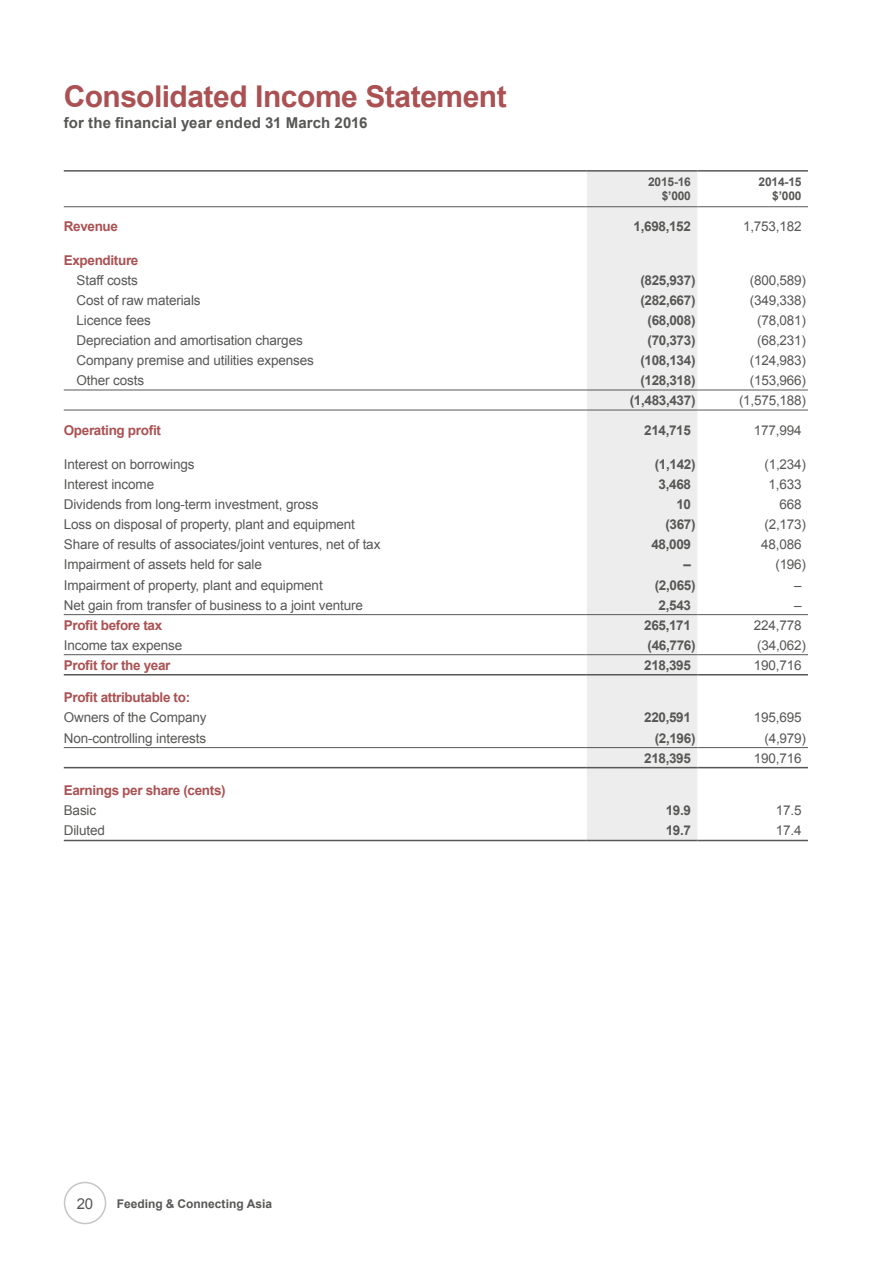
<style>
.page{position:relative;width:893px;height:1263px;background:#fff}
.page>*{position:absolute;margin:0;border:0;box-sizing:border-box;transform-origin:0 0}
.t1{font:700 30px "Arial";letter-spacing:-.015em;color:#ab5153}
.t2{font:700 15px "Arial";letter-spacing:.01em;color:#575756}
.t3{font:15px "Arial";color:#575756}
.t4{font:13.5px "Arial";letter-spacing:-.01em;color:#575756}
.t5{font:700 13.5px "Arial";letter-spacing:-.025em;color:#575756}
.t6{font:700 13.5px "Arial";letter-spacing:-.025em;color:#ab5153}
.t7{font:700 12px/14.4px "Arial";letter-spacing:-.005em;color:#575756;text-align:right}
</style>
<div class="page">
<div style="left:587px;top:172px;width:110px;height:668px;background:#ededed"></div>
<hr style="left:64px;top:390px;width:523px;height:1px;background:#575756">
<hr style="left:587px;top:390px;width:110px;height:1px;background:#575756">
<hr style="left:697px;top:390px;width:111px;height:1px;background:#575756">
<hr style="left:64px;top:410px;width:523px;height:1px;background:#575756">
<hr style="left:587px;top:410px;width:110px;height:1px;background:#575756">
<hr style="left:697px;top:410px;width:111px;height:1px;background:#575756">
<hr style="left:64px;top:614px;width:523px;height:1px;background:#575756">
<hr style="left:587px;top:614px;width:110px;height:1px;background:#575756">
<hr style="left:697px;top:614px;width:111px;height:1px;background:#575756">
<hr style="left:64px;top:654px;width:523px;height:1px;background:#575756">
<hr style="left:587px;top:654px;width:110px;height:1px;background:#575756">
<hr style="left:697px;top:654px;width:111px;height:1px;background:#575756">
<hr style="left:64px;top:747px;width:523px;height:1px;background:#575756">
<hr style="left:587px;top:747px;width:110px;height:1px;background:#575756">
<hr style="left:697px;top:747px;width:111px;height:1px;background:#575756">
<hr style="left:64px;top:170px;width:523px;height:2px;background:#575756">
<hr style="left:587px;top:170px;width:110px;height:2px;background:#575756">
<hr style="left:697px;top:170px;width:111px;height:2px;background:#575756">
<hr style="left:64px;top:840px;width:523px;height:1px;background:#575756">
<hr style="left:587px;top:840px;width:110px;height:1px;background:#575756">
<hr style="left:697px;top:840px;width:111px;height:1px;background:#575756">
<hr style="left:64px;top:674px;width:523px;height:1px;background:#575756">
<hr style="left:587px;top:674px;width:110px;height:1px;background:#575756">
<hr style="left:697px;top:674px;width:111px;height:1px;background:#575756">
<hr style="left:64px;top:767px;width:523px;height:1px;background:#575756">
<hr style="left:587px;top:767px;width:110px;height:1px;background:#575756">
<hr style="left:697px;top:767px;width:111px;height:1px;background:#575756">
<hr style="left:64px;top:206px;width:523px;height:1px;background:#575756">
<hr style="left:587px;top:206px;width:110px;height:1px;background:#575756">
<hr style="left:697px;top:206px;width:111px;height:1px;background:#575756">
<div style="left:64px;top:1182px;width:42px;height:42px;border:2px solid #c6c6c6;border-radius:50%"></div>
<h1 class="t1" style="left:64px;top:76px;width:444px">Consolidated Income Statement</h1>
<p class="t2" style="left:64px;top:113px;width:305px">for the financial year ended 31 March 2016</p>
<p class="t7" style="left:648px;top:175px;width:44px">2015-16 $’000</p>
<p class="t7" style="left:759px;top:175px;width:44px">2014-15 $’000</p>
<p class="t6" style="left:64px;top:217px;width:56px">Revenue</p>
<p class="t5" style="left:634px;top:217px;width:59px">1,698,152</p>
<p class="t4" style="left:743px;top:217px;width:60px">1,753,182</p>
<p class="t6" style="left:64px;top:251px;width:76px">Expenditure</p>
<p class="t4" style="left:77px;top:271px;width:63px">Staff costs</p>
<p class="t5" style="left:640px;top:271px;width:57px">(825,937)</p>
<p class="t4" style="left:750px;top:271px;width:58px">(800,589)</p>
<p class="t4" style="left:77px;top:291px;width:126px">Cost of raw materials</p>
<p class="t5" style="left:640px;top:291px;width:57px">(282,667)</p>
<p class="t4" style="left:750px;top:291px;width:58px">(349,338)</p>
<p class="t4" style="left:77px;top:311px;width:76px">Licence fees</p>
<p class="t5" style="left:648px;top:311px;width:49px">(68,008)</p>
<p class="t4" style="left:757px;top:311px;width:50px">(78,081)</p>
<p class="t4" style="left:77px;top:331px;width:228px">Depreciation and amortisation charges</p>
<p class="t5" style="left:648px;top:331px;width:49px">(70,373)</p>
<p class="t4" style="left:757px;top:331px;width:50px">(68,231)</p>
<p class="t4" style="left:77px;top:351px;width:239px">Company premise and utilities expenses</p>
<p class="t5" style="left:640px;top:351px;width:57px">(108,134)</p>
<p class="t4" style="left:750px;top:351px;width:58px">(124,983)</p>
<p class="t4" style="left:77px;top:371px;width:69px">Other costs</p>
<p class="t5" style="left:640px;top:371px;width:57px">(128,318)</p>
<p class="t4" style="left:750px;top:371px;width:58px">(153,966)</p>
<p class="t5" style="left:630px;top:391px;width:67px">(1,483,437)</p>
<p class="t4" style="left:739px;top:391px;width:69px">(1,575,188)</p>
<p class="t6" style="left:64px;top:421px;width:99px">Operating profit</p>
<p class="t5" style="left:644px;top:421px;width:48px">214,715</p>
<p class="t4" style="left:754px;top:422px;width:49px">177,994</p>
<p class="t4" style="left:64px;top:456px;width:132px">Interest on borrowings</p>
<p class="t5" style="left:655px;top:455px;width:42px">(1,142)</p>
<p class="t4" style="left:764px;top:456px;width:43px">(1,234)</p>
<p class="t4" style="left:64px;top:476px;width:92px">Interest income</p>
<p class="t5" style="left:659px;top:476px;width:34px">3,468</p>
<p class="t4" style="left:769px;top:476px;width:34px">1,633</p>
<p class="t4" style="left:64px;top:496px;width:256px">Dividends from long-term investment, gross</p>
<p class="t5" style="left:676px;top:496px;width:16px">10</p>
<p class="t4" style="left:779px;top:496px;width:24px">668</p>
<p class="t4" style="left:64px;top:516px;width:293px">Loss on disposal of property, plant and equipment</p>
<p class="t5" style="left:665px;top:516px;width:32px">(367)</p>
<p class="t4" style="left:764px;top:516px;width:43px">(2,173)</p>
<p class="t4" style="left:64px;top:536px;width:318px">Share of results of associates/joint ventures, net of tax</p>
<p class="t5" style="left:651px;top:536px;width:41px">48,009</p>
<p class="t4" style="left:761px;top:536px;width:42px">48,086</p>
<p class="t4" style="left:64px;top:556px;width:200px">Impairment of assets held for sale</p>
<p class="t5" style="left:683px;top:556px;width:9px">–</p>
<p class="t4" style="left:775px;top:556px;width:32px">(196)</p>
<p class="t4" style="left:64px;top:576px;width:260px">Impairment of property, plant and equipment</p>
<p class="t5" style="left:655px;top:576px;width:42px">(2,065)</p>
<p class="t4" style="left:794px;top:576px;width:9px">–</p>
<p class="t4" style="left:64px;top:596px;width:301px">Net gain from transfer of business to a joint venture</p>
<p class="t5" style="left:659px;top:596px;width:34px">2,543</p>
<p class="t4" style="left:794px;top:596px;width:9px">–</p>
<p class="t6" style="left:64px;top:616px;width:100px">Profit before tax</p>
<p class="t5" style="left:644px;top:616px;width:48px">265,171</p>
<p class="t4" style="left:754px;top:616px;width:49px">224,778</p>
<p class="t4" style="left:64px;top:636px;width:120px">Income tax expense</p>
<p class="t5" style="left:648px;top:636px;width:49px">(46,776)</p>
<p class="t4" style="left:757px;top:636px;width:50px">(34,062)</p>
<p class="t6" style="left:64px;top:656px;width:108px">Profit for the year</p>
<p class="t5" style="left:644px;top:656px;width:48px">218,395</p>
<p class="t4" style="left:754px;top:656px;width:49px">190,716</p>
<p class="t6" style="left:64px;top:689px;width:128px">Profit attributable to:</p>
<p class="t4" style="left:64px;top:709px;width:144px">Owners of the Company</p>
<p class="t5" style="left:644px;top:709px;width:48px">220,591</p>
<p class="t4" style="left:754px;top:709px;width:49px">195,695</p>
<p class="t4" style="left:64px;top:729px;width:144px">Non-controlling interests</p>
<p class="t5" style="left:655px;top:729px;width:42px">(2,196)</p>
<p class="t4" style="left:764px;top:729px;width:43px">(4,979)</p>
<p class="t5" style="left:644px;top:749px;width:48px">218,395</p>
<p class="t4" style="left:754px;top:749px;width:49px">190,716</p>
<p class="t6" style="left:64px;top:782px;width:163px">Earnings per share (cents)</p>
<p class="t4" style="left:64px;top:802px;width:34px">Basic</p>
<p class="t5" style="left:666px;top:802px;width:27px">19.9</p>
<p class="t4" style="left:776px;top:802px;width:27px">17.5</p>
<p class="t4" style="left:64px;top:822px;width:43px">Diluted</p>
<p class="t5" style="left:666px;top:822px;width:27px">19.7</p>
<p class="t4" style="left:776px;top:822px;width:27px">17.4</p>
<p class="t3" style="left:77px;top:1193px;width:18px">20</p>
<p class="t7" style="left:117px;top:1197px;width:157px">Feeding &amp; Connecting Asia</p>
</div>
